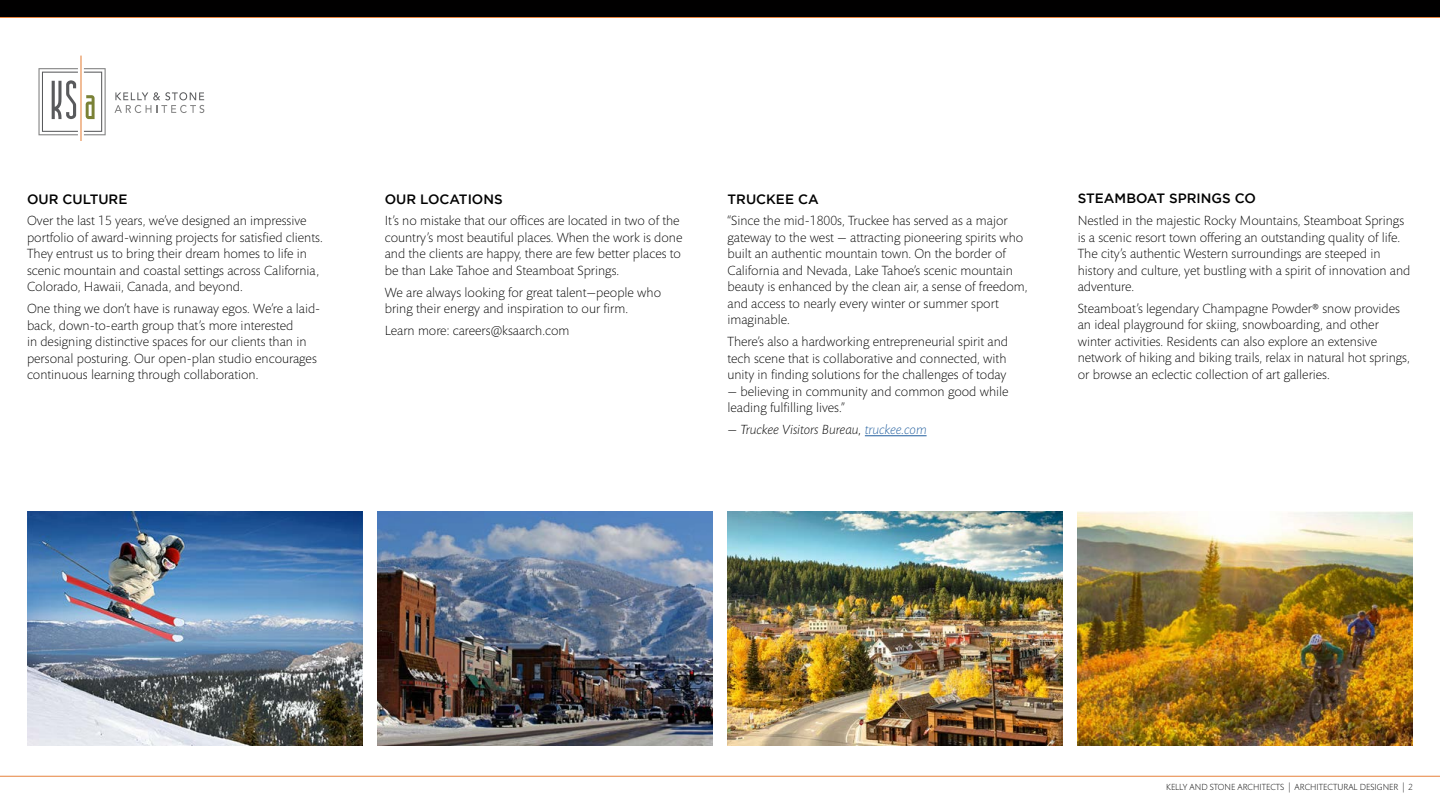
<style>
.page{position:relative;width:1440px;height:810px;background:#fff}
.page>*{position:absolute;margin:0;border:0;box-sizing:border-box;transform-origin:0 0}
.t1{font:300 13.5px/16.5px "Mundo Sans Pro";color:#000}
.t2{font:500 13.5px "Gotham";color:#000}
.t3{font:italic 300 13.5px "Mundo Sans Pro";color:#000}
.t4{font:300 9px "Mundo Sans Pro";color:#000}
.s1{font-style:normal}
.s2{color:#215e9e}
</style>
<div class="page">
<img style="left:728px;top:512px;width:335px;height:233px">
<hr style="left:865px;top:436px;width:62px;height:1px;background:#215e9e">
<img style="left:377px;top:512px;width:335px;height:233px">
<img style="left:1078px;top:512px;width:335px;height:234px">
<hr style="left:0;top:16px;width:1440px;height:2px;background:#e6833d">
<hr style="left:0;top:776px;width:1440px;height:1px;background:#e6833d">
<div style="left:0;top:0;width:1440px;height:16px;background:#010000"></div>
<img style="left:27px;top:512px;width:335px;height:234px">
<svg style="left:114px;top:92px;width:90px;height:21px"></svg>
<svg style="left:38px;top:55px;width:68px;height:86px"></svg>
<p class="t2" style="left:27px;top:191px;width:102px">OUR CULTURE</p>
<p class="t1" style="left:27px;top:213px;width:297px">Over the last 15 years, we’ve designed an impressive portfolio of award-winning projects for satisfied clients.<br>They entrust us to bring their dream homes to life in scenic mountain and coastal settings across California, Colorado, Hawaii, Canada, and beyond.</p>
<p class="t1" style="left:27px;top:300px;width:295px">One thing we don’t have is runaway egos. We’re a laid&shy;back, down-to-earth group that’s more interested<br>in designing distinctive spaces for our clients than in personal posturing. Our open-plan studio encourages continuous learning through collaboration.</p>
<p class="t2" style="left:385px;top:191px;width:120px">OUR LOCATIONS</p>
<p class="t1" style="left:385px;top:213px;width:299px">It’s no mistake that our offices are located in two of the country’s most beautiful places. When the work is done and the clients are happy, there are few better places to be than Lake Tahoe and Steamboat Springs.</p>
<p class="t1" style="left:385px;top:284px;width:278px">We are always looking for great talent—people who bring their energy and inspiration to our firm.</p>
<p class="t1" style="left:385px;top:322px;width:186px">Learn more: careers@ksaarch.com</p>
<p class="t2" style="left:728px;top:191px;width:93px">TRUCKEE CA</p>
<p class="t1" style="left:728px;top:213px;width:301px">“Since the mid-1800s, Truckee has served as a major gateway to the west — attracting pioneering spirits who built an authentic mountain town. On the border of California and Nevada, Lake Tahoe’s scenic mountain beauty is enhanced by the clean air, a sense of freedom, and access to nearly every winter or summer sport imaginable.</p>
<p class="t1" style="left:728px;top:333px;width:282px;text-align:justify">There’s also a hardworking entrepreneurial spirit and tech scene that is collaborative and connected, with unity in finding solutions for the challenges of today</p>
<p class="t1" style="left:728px;top:383px;width:283px">— believing in community and common good while leading fulfilling lives.”</p>
<p class="t3" style="left:728px;top:421px;width:201px"><span class="s1">—</span> Truckee Visitors Bureau, <span class="s2">truckee.com</span></p>
<p class="t2" style="left:1078px;top:191px;width:180px">STEAMBOAT SPRINGS CO</p>
<p class="t1" style="left:1078px;top:212px;width:334px">Nestled in the majestic Rocky Mountains, Steamboat Springs is a scenic resort town offering an outstanding quality of life.<br>The city’s authentic Western surroundings are steeped in history and culture, yet bustling with a spirit of innovation and adventure.</p>
<p class="t1" style="left:1078px;top:300px;width:334px">Steamboat’s legendary Champagne Powder® snow provides an ideal playground for skiing, snowboarding, and other winter activities. Residents can also explore an extensive network of hiking and biking trails, relax in natural hot springs, or browse an eclectic collection of art galleries.</p>
<p class="t4" style="left:1166px;top:781px;width:248px">KELLY AND STONE ARCHITECTS | ARCHITECTURAL DESIGNER | 2</p>
</div>
